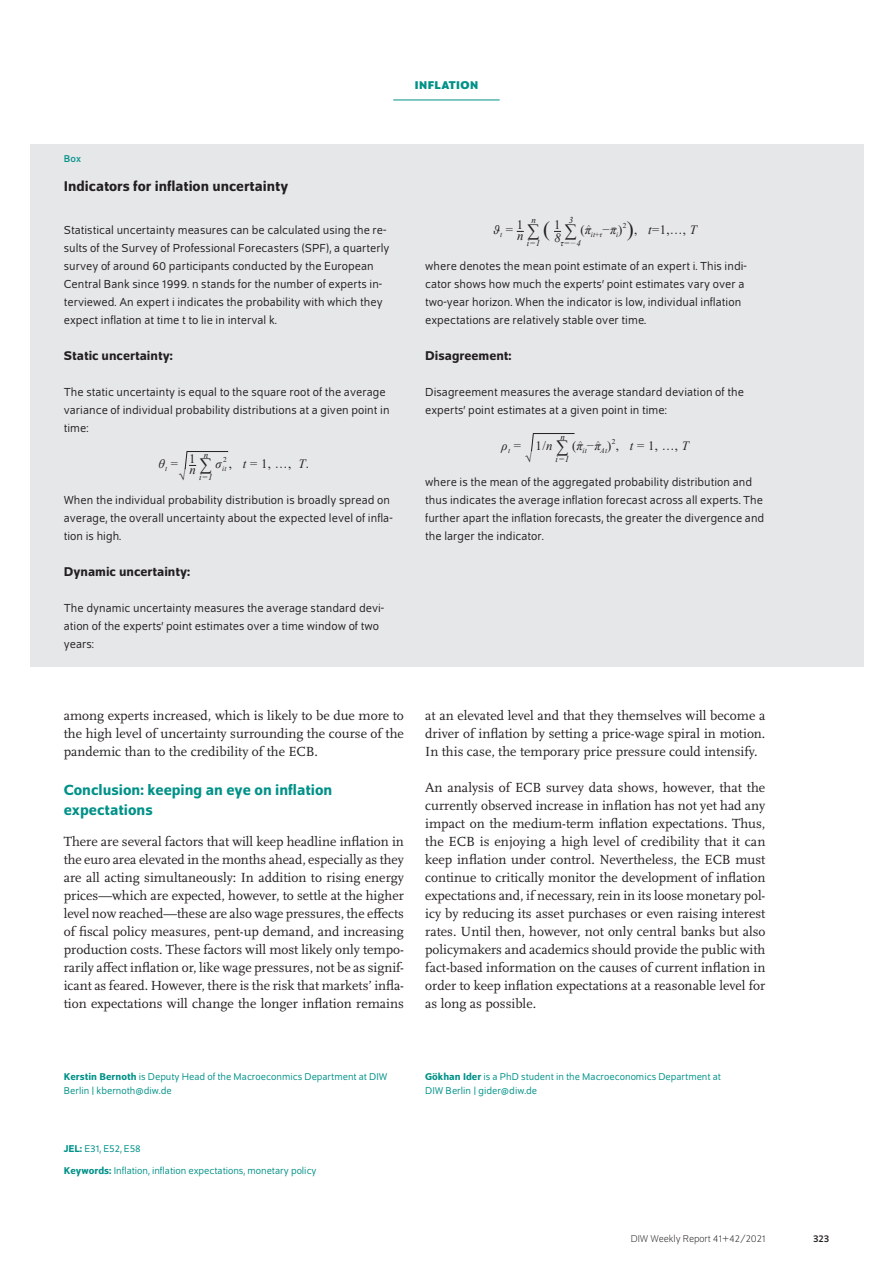
<style>
.page{position:relative;width:893px;height:1263px;background:#fff}
.page>*{position:absolute;margin:0;border:0;box-sizing:border-box;transform-origin:0 0}
.t1{font:500 15.75px/19.5px "Schumpeter";color:#009188}
.t2{font:500 15px "Schumpeter";color:#231f20}
.t3{font:13.8px/18px "Scala Pro";color:#231f20;text-align:justify}
.t4{font:500 13.5px "Schumpeter";color:#231f20}
.t5{font:12.75px "Times New Roman";color:#231f20}
.t6{font:italic 12.75px "Times New Roman";color:#231f20}
.t7{font:12.3px/18px "Schumpeter Blond";letter-spacing:.005em;color:#231f20}
.t8{font:700 12px "Schumpeter";color:#009188}
.t9{font:10.5px/13.5px "Schumpeter Blond";color:#009188}
.t10{font:300 10.5px "Schumpeter";color:#231f20}
.t11{font:10.5px "Schumpeter";color:#231f20}
.t12{font:10.5px "Schumpeter";color:#009188}
.t13{font:italic 9px "Times New Roman";color:#231f20}
.t14{font:italic 7.5px "Times New Roman";color:#231f20}
.t15{font:7.5px "Times New Roman";color:#231f20}
.s1{font-style:normal}
.s2{font-style:italic}
.s3{font-style:normal;font-size:16.5px}
.s4{font-size:7.5px}
.s5{font-size:21px}
.s6{font-size:16.5px}
.s7{font-family:"Schumpeter";font-weight:500}
</style>
<div class="page">
<hr style="left:393px;top:100px;width:107px;height:1px;background:#009188">
<div style="left:30px;top:144px;width:833px;height:522px;background:#e6e7e9"></div>
<hr style="left:187px;top:451px;width:41px;height:1px;background:#231f20">
<svg style="left:185px;top:451px;width:11px;height:19px"></svg>
<hr style="left:533px;top:433px;width:41px;height:1px;background:#231f20">
<svg style="left:531px;top:433px;width:3px;height:19px"></svg>
<p class="t8" style="left:415px;top:79px;width:13px">INFLATION</p>
<p class="t12" style="left:64px;top:153px;width:19px">Box</p>
<p class="t2" style="left:64px;top:178px;width:226px">Indicators for inflation uncertainty</p>
<p class="t7" style="left:64px;top:221px;width:327px">Statistical uncertainty measures can be calculated using the re&shy;sults of the Survey of Professional Forecasters (SPF), a quarterly survey of around 60 participants conducted by the European Central Bank since 1999. n stands for the number of experts in&shy;terviewed. An expert i indicates the probability with which they expect inflation at time t to lie in interval k.</p>
<p class="t4" style="left:64px;top:349px;width:111px">Static uncertainty:</p>
<p class="t7" style="left:64px;top:383px;width:327px">The static uncertainty is equal to the square root of the average variance of individual probability distributions at a given point in time:</p>
<p class="t6" style="left:159px;top:455px;width:21px">θ<sub>t</sub> <span class="s1">=</span></p>
<p class="t5" style="left:178px;top:467px;width:8px">√</p>
<p class="t13" style="left:204px;top:448px;width:6px">n</p>
<p class="t13" style="left:199px;top:471px;width:15px">i=1</p>
<p class="t5" style="left:189px;top:450px;width:8px">1</p>
<p class="t15" style="left:223px;top:454px;width:5px">2</p>
<p class="t5" style="left:229px;top:455px;width:82px">, <span class="s2">t</span> = 1, …, <span class="s2">T</span>.</p>
<p class="t7" style="left:64px;top:491px;width:330px">When the individual probability distribution is broadly spread on average, the overall uncertainty about the expected level of infla&shy;tion is high.</p>
<p class="t4" style="left:64px;top:565px;width:128px">Dynamic uncertainty:</p>
<p class="t7" style="left:64px;top:599px;width:322px">The dynamic uncertainty measures the average standard devi&shy;ation of the experts’ point estimates over a time window of two years:</p>
<p class="t6" style="left:190px;top:458px;width:38px">n <span class="s3">∑</span> σ<span class="s4">it</span></p>
<p class="t13" style="left:569px;top:214px;width:6px">3</p>
<p class="t13" style="left:560px;top:237px;width:22px">τ=−4</p>
<p class="t13" style="left:531px;top:214px;width:6px">n</p>
<p class="t13" style="left:527px;top:237px;width:15px">i=1</p>
<p class="t5" style="left:494px;top:218px;width:31px"><span class="s2">ϑ</span><sub>t</sub> = 1</p>
<p class="t6" style="left:517px;top:226px;width:45px">n<sup>∑</sup><sup>(</sup><sup>1</sup></p>
<p class="t6" style="left:554px;top:225px;width:38px">8 <sup>∑</sup> <sup>(</sup>π<sup>^</sup></p>
<p class="t14" style="left:591px;top:229px;width:33px">it<span class="s1">+</span>τ<sup>−</sup><sup>π</sup><sup>–</sup>i<sup>)</sup></p>
<p class="t15" style="left:623px;top:220px;width:5px">2</p>
<p class="t5" style="left:627px;top:221px;width:72px"><span class="s5">)</span>, <span class="s2">t</span>=1,…, <span class="s2">T</span></p>
<p class="t7" style="left:425px;top:257px;width:323px">where denotes the mean point estimate of an expert i. This indi&shy;cator shows how much the experts’ point estimates vary over a two-year horizon. When the indicator is low, individual inflation expectations are relatively stable over time.</p>
<p class="t4" style="left:425px;top:349px;width:88px">Disagreement:</p>
<p class="t7" style="left:425px;top:383px;width:320px">Disagreement measures the average standard deviation of the experts’ point estimates at a given point in time:</p>
<p class="t6" style="left:502px;top:437px;width:21px">ρ<sub>t</sub> <span class="s1">=</span></p>
<p class="t5" style="left:525px;top:449px;width:8px">√</p>
<p class="t13" style="left:560px;top:430px;width:6px">n</p>
<p class="t13" style="left:556px;top:453px;width:15px">i=1</p>
<p class="t5" style="left:536px;top:437px;width:49px">1/<span class="s2">n</span> <span class="s6">∑</span> (<span class="s2">π</span><sup>^</sup></p>
<p class="t14" style="left:582px;top:445px;width:31px">it<sup>−</sup><sup>π</sup><sup>^</sup>At<sup>)</sup></p>
<p class="t15" style="left:612px;top:436px;width:5px">2</p>
<p class="t5" style="left:616px;top:437px;width:75px">, <span class="s2">t</span> = 1, …, <span class="s2">T</span></p>
<p class="t7" style="left:425px;top:473px;width:341px">where is the mean of the aggregated probability distribution and thus indicates the average inflation forecast across all experts. The further apart the inflation forecasts, the greater the divergence and the larger the indicator.</p>
<p class="t3" style="left:64px;top:706px;width:342px">among experts increased, which is likely to be due more to the high level of uncertainty surrounding the course of the pandemic than to the credibility of the ECB.</p>
<p class="t1" style="left:64px;top:780px;width:270px">Conclusion: keeping an eye on inflation expectations</p>
<p class="t3" style="left:64px;top:832px;width:342px">There are several factors that will keep headline inflation in the euro area elevated in the months ahead, especially as they are all acting simultaneously: In addition to rising energy prices—which are expected, however, to settle at the higher level now reached—these are also wage pressures, the effects of fiscal policy measures, pent-up demand, and increasing production costs. These factors will most likely only tempo&shy;rarily affect inflation or, like wage pressures, not be as signif&shy;icant as feared. However, there is the risk that markets’ infla&shy;tion expectations will change the longer inflation remains</p>
<p class="t3" style="left:425px;top:706px;width:342px">at an elevated level and that they themselves will become a driver of inflation by setting a price-wage spiral in motion.<br>In this case, the temporary price pressure could intensify.</p>
<p class="t3" style="left:425px;top:778px;width:342px">An analysis of ECB survey data shows, however, that the currently observed increase in inflation has not yet had any impact on the medium-term inflation expectations. Thus, the ECB is enjoying a high level of credibility that it can keep inflation under control. Nevertheless, the ECB must continue to critically monitor the development of inflation expectations and, if necessary, rein in its loose monetary pol&shy;icy by reducing its asset purchases or even raising interest rates. Until then, however, not only central banks but also policymakers and academics should provide the public with fact-based information on the causes of current inflation in order to keep inflation expectations at a reasonable level for as long as possible.</p>
<p class="t9" style="left:64px;top:1070px;width:325px"><span class="s7">Kerstin Bernoth</span> is Deputy Head of the Macroeconmics Department at DIW<br>Berlin | kbernoth@diw.de</p>
<p class="t9" style="left:425px;top:1070px;width:297px"><span class="s7">Gökhan Ider</span> is a PhD student in the Macroeconomics Department at<br>DIW Berlin | gider@diw.de</p>
<p class="t9" style="left:64px;top:1138px;width:254px;line-height:22px"><span class="s7">JEL:</span> E31, E52, E58<br><span class="s7">Keywords:</span> Inflation, inflation expectations, monetary policy</p>
<p class="t10" style="left:631px;top:1234px;width:136px">DIW Weekly Report 41+42/2021</p>
<p class="t11" style="left:813px;top:1233px;width:18px">323</p>
</div>
